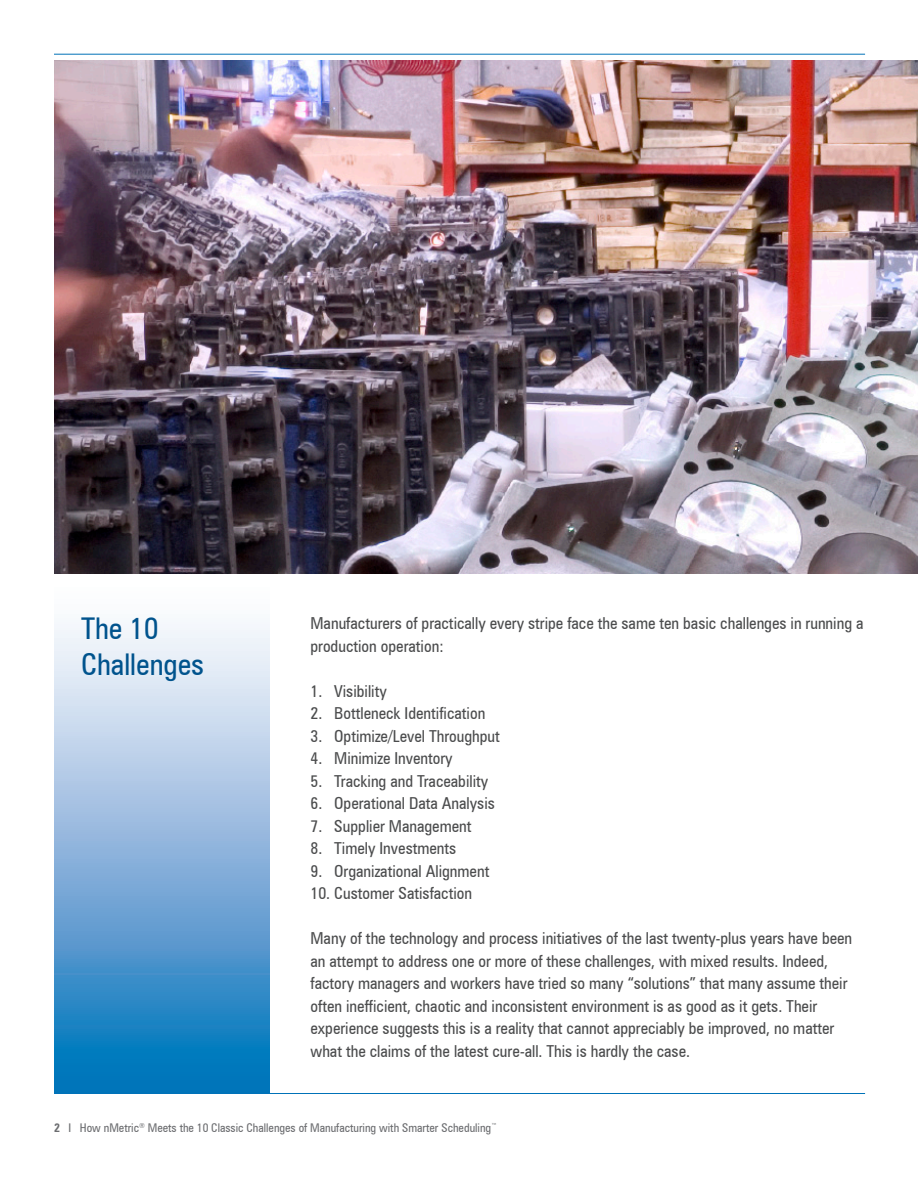
<style>
.page{position:relative;width:918px;height:1188px;background:#fff}
.page>*{position:absolute;margin:0;border:0;box-sizing:border-box;transform-origin:0 0}
.t1{font:condensed 30px "Zurich BT";color:#00538d}
.t2{font:condensed 16.5px/22.5px "Zurich BT";color:#4b4c4d}
.t3{font:condensed 12px "Zurich BT";color:#6c6d70}
.s1{font-weight:700}
</style>
<div class="page">
<svg style="left:54px;top:624px;width:216px;height:469px;background:#80b2da"></svg>
<hr style="left:54px;top:54px;width:811px;height:1px;background:#0072b8">
<hr style="left:54px;top:1093px;width:811px;height:1px;background:#0072b8">
<img style="left:54px;top:61px;width:864px;height:513px">
<p class="t1" style="left:81px;top:610px;width:79px">The 10</p>
<p class="t1" style="left:81px;top:646px;width:125px">Challenges</p>
<p class="t2" style="left:310px;top:612px;width:555px">Manufacturers of practically every stripe face the same ten basic challenges in running a production operation:</p>
<p class="t2" style="left:310px;top:679px;width:78px">1. Visibility</p>
<p class="t2" style="left:310px;top:702px;width:176px">2. Bottleneck Identification</p>
<p class="t2" style="left:310px;top:724px;width:191px">3. Optimize/Level Throughput</p>
<p class="t2" style="left:310px;top:747px;width:144px">4. Minimize Inventory</p>
<p class="t2" style="left:310px;top:769px;width:179px">5. Tracking and Traceability</p>
<p class="t2" style="left:310px;top:792px;width:186px">6. Operational Data Analysis</p>
<p class="t2" style="left:310px;top:814px;width:163px">7. Supplier Management</p>
<p class="t2" style="left:310px;top:837px;width:147px">8. Timely Investments</p>
<p class="t2" style="left:310px;top:859px;width:180px">9. Organizational Alignment</p>
<p class="t2" style="left:310px;top:882px;width:163px">10. Customer Satisfaction</p>
<p class="t2" style="left:310px;top:927px;width:543px">Many of the technology and process initiatives of the last twenty-plus years have been an attempt to address one or more of these challenges, with mixed results. Indeed, factory managers and workers have tried so many “solutions” that many assume their often inefficient, chaotic and inconsistent environment is as good as it gets. Their experience suggests this is a reality that cannot appreciably be improved, no matter what the claims of the latest cure-all. This is hardly the case.</p>
<p class="t3" style="left:54px;top:1120px;width:445px"><span class="s1">2</span> I How nMetric<sup>®</sup> Meets the 10 Classic Challenges of Manufacturing with Smarter Scheduling<sup>™</sup></p>
</div>
